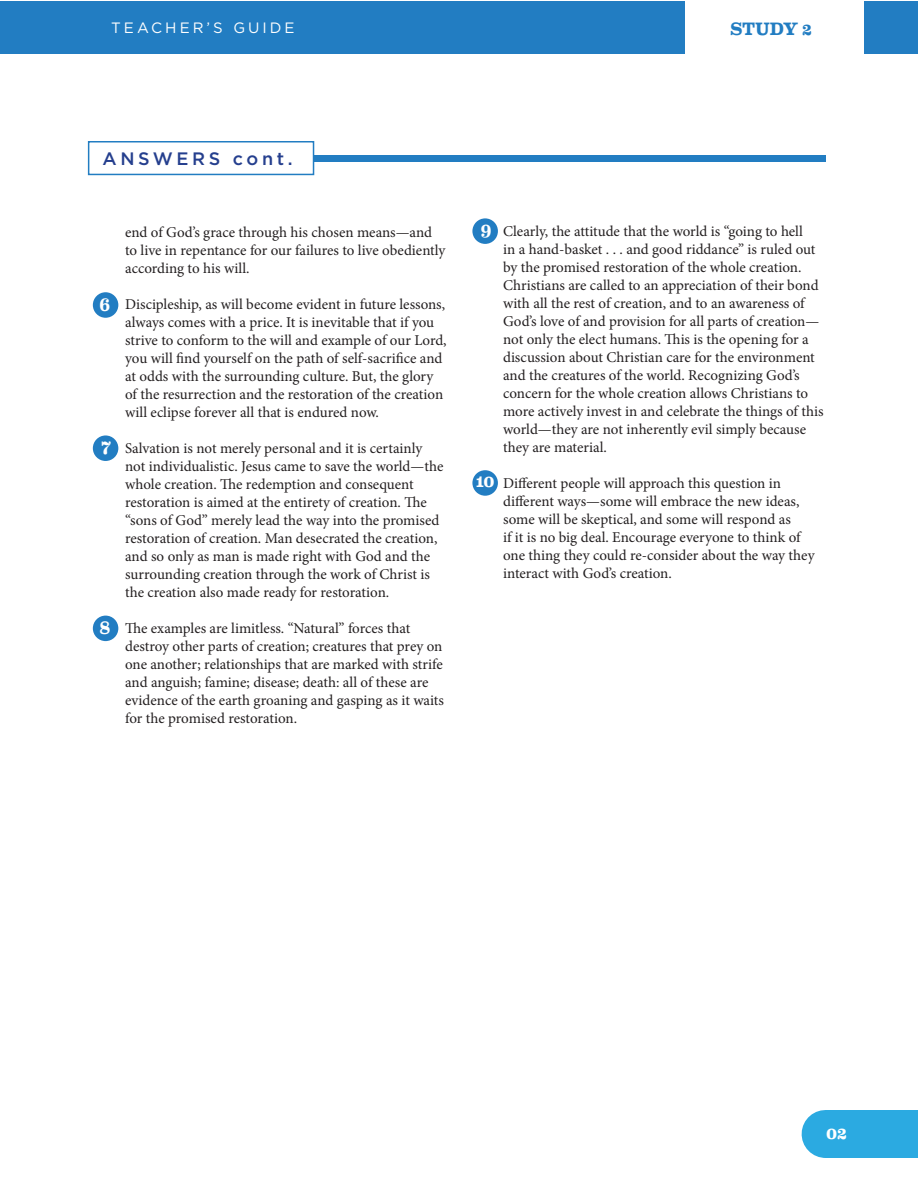
<style>
.page{position:relative;width:918px;height:1188px;background:#fff}
.page>*{position:absolute;margin:0;border:0;box-sizing:border-box;transform-origin:0 0}
.t1{font:500 18px "Gotham HTF";letter-spacing:.2em;color:#253f8e}
.t2{font:700 18px "Eames Century Modern";color:#fff}
.t3{font:700 18px "Eames Century Modern";letter-spacing:-.015em;color:#227dc2}
.t4{font:15px/18px "Minion Pro";letter-spacing:-.005em;color:#231f20}
.t5{font:15px "Gotham HTF";letter-spacing:.2em;color:#fff}
</style>
<div class="page">
<div style="left:314px;top:156px;width:511px;height:6px;background:#227dc2"></div>
<div style="left:93px;top:292px;width:25px;height:26px;background:#227dc2;border-radius:50%"></div>
<div style="left:93px;top:435px;width:25px;height:26px;background:#227dc2;border-radius:50%"></div>
<div style="left:93px;top:616px;width:25px;height:25px;background:#227dc2;border-radius:50%"></div>
<div style="left:472px;top:218px;width:26px;height:26px;background:#227dc2;border-radius:50%"></div>
<div style="left:472px;top:470px;width:26px;height:26px;background:#227dc2;border-radius:50%"></div>
<div style="left:88px;top:141px;width:226px;height:34px;border:2px solid #227dc2"></div>
<div style="left:1px;top:1px;width:917px;height:52px;background:#227dc2"></div>
<div style="left:686px;top:0;width:178px;height:69px;background:#fff"></div>
<div style="left:826px;top:1110px;width:92px;height:48px;background:#2baae1"></div>
<p class="t5" style="left:111px;top:19px;width:185px">TEACHER’S GUIDE</p>
<p class="t3" style="left:730px;top:15px;width:83px">STUDY 2</p>
<p class="t1" style="left:103px;top:149px;width:192px">ANSWERS cont.</p>
<p class="t2" style="left:100px;top:291px;width:12px">6</p>
<p class="t2" style="left:101px;top:433px;width:11px">7</p>
<p class="t2" style="left:100px;top:614px;width:12px">8</p>
<p class="t4" style="left:125px;top:223px;width:322px">end of God’s grace through his chosen means—and to live in repentance for our failures to live obediently according to his will.</p>
<p class="t4" style="left:125px;top:295px;width:323px">Discipleship, as will become evident in future lessons, always comes with a price. It is inevitable that if you strive to conform to the will and example of our Lord, you will find yourself on the path of self-sacrifice and at odds with the surrounding culture. But, the glory of the resurrection and the restoration of the creation will eclipse forever all that is endured now.</p>
<p class="t4" style="left:125px;top:439px;width:320px">Salvation is not merely personal and it is certainly not individualistic. Jesus came to save the world—the whole creation. The redemption and consequent restoration is aimed at the entirety of creation. The “sons of God” merely lead the way into the promised restoration of creation. Man desecrated the creation, and so only as man is made right with God and the surrounding creation through the work of Christ is the creation also made ready for restoration.</p>
<p class="t4" style="left:125px;top:619px;width:320px">The examples are limitless. “Natural” forces that destroy other parts of creation; creatures that prey on one another; relationships that are marked with strife and anguish; famine; disease; death: all of these are evidence of the earth groaning and gasping as it waits for the promised restoration.</p>
<p class="t2" style="left:481px;top:216px;width:12px">9</p>
<p class="t2" style="left:476px;top:467px;width:20px">10</p>
<p class="t4" style="left:503px;top:222px;width:322px">Clearly, the attitude that the world is “going to hell<br>in a hand-basket . . . and good riddance” is ruled out by the promised restoration of the whole creation.<br>Christians are called to an appreciation of their bond with all the rest of creation, and to an awareness of God’s love of and provision for all parts of creation— not only the elect humans. This is the opening for a discussion about Christian care for the environment and the creatures of the world. Recognizing God’s concern for the whole creation allows Christians to more actively invest in and celebrate the things of this world—they are not inherently evil simply because they are material.</p>
<p class="t4" style="left:503px;top:474px;width:313px">Different people will approach this question in different ways—some will embrace the new ideas, some will be skeptical, and some will respond as<br>if it is no big deal. Encourage everyone to think of one thing they could re-consider about the way they interact with God’s creation.</p>
<p class="t2" style="left:826px;top:1119px;width:22px">02</p>
</div>
